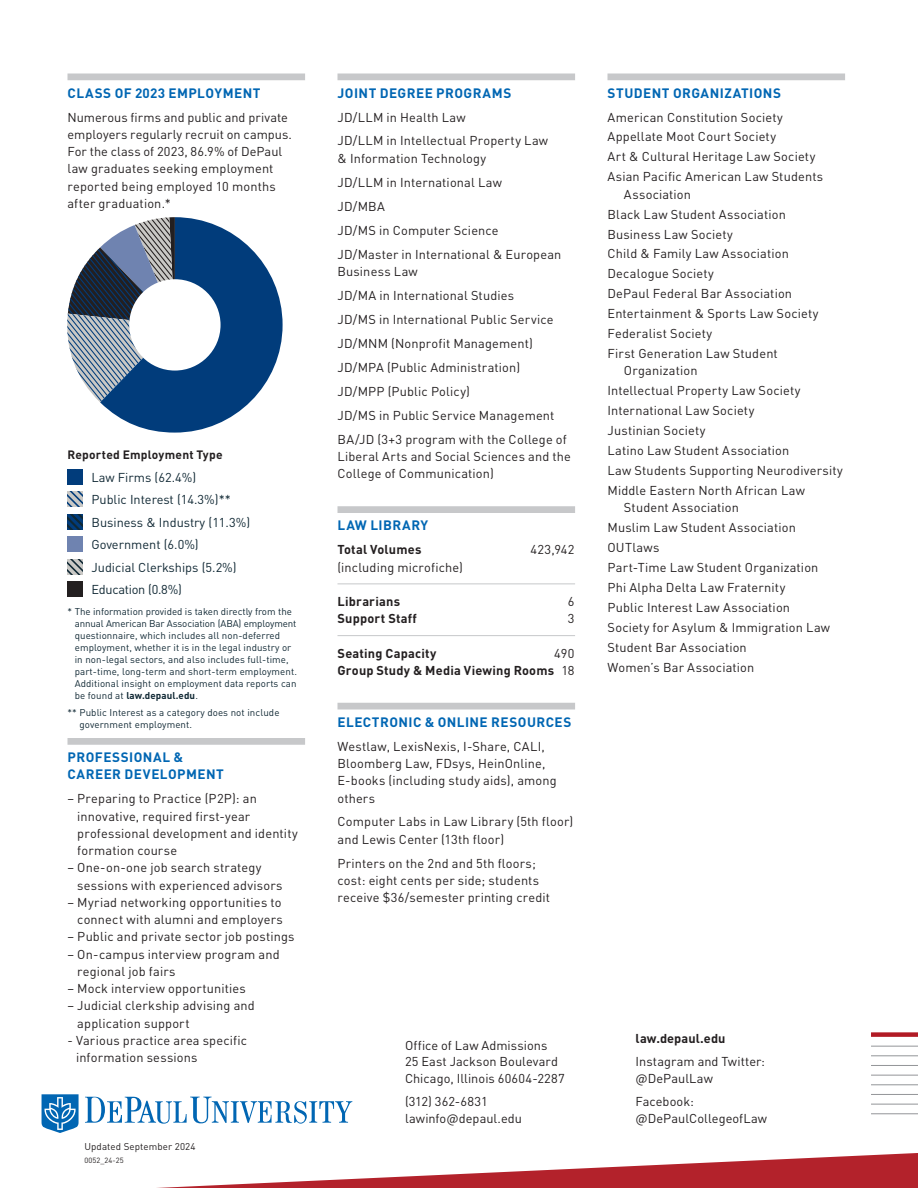
<style>
.page{position:relative;width:918px;height:1188px;background:#fff}
.page>*{position:absolute;margin:0;border:0;box-sizing:border-box;transform-origin:0 0}
.t1{font:700 13.5px/17.2px "DIN Pro";letter-spacing:.035em;color:#0166b3}
.t2{font:12.75px/20px "DIN Pro";letter-spacing:.015em;color:#231f20}
.t3{font:12.75px/22.5px "DIN Pro";color:#102834}
.t4{font:700 12.75px/17.2px "DIN Pro";letter-spacing:.015em;color:#231f20;text-align:right}
.t5{font:700 12px "DIN Pro";letter-spacing:.02em;color:#231f20}
.t6{font:9.75px/12px "DIN Pro";letter-spacing:.01em;color:#102834}
.t7{font:9.75px "DIN Pro";letter-spacing:.01em;color:#231f20}
.t8{font:7.5px "DIN Pro";letter-spacing:.01em;color:#231f20}
.s1{font-weight:700}
.s2{font-weight:400}
</style>
<div class="page">
<svg style="left:157px;top:1153px;width:761px;height:35px"></svg>
<svg style="left:42px;top:1094px;width:310px;height:39px"></svg>
<hr style="left:871px;top:1046px;width:47px;height:1px;background:#939598">
<div style="left:871px;top:1032px;width:47px;height:5px;background:#b11b25"></div>
<hr style="left:871px;top:1055px;width:47px;height:1px;background:#939598">
<hr style="left:871px;top:1065px;width:47px;height:1px;background:#939598">
<hr style="left:871px;top:1075px;width:47px;height:1px;background:#939598">
<hr style="left:871px;top:1084px;width:47px;height:1px;background:#939598">
<hr style="left:871px;top:1094px;width:47px;height:1px;background:#939598">
<hr style="left:871px;top:1104px;width:47px;height:1px;background:#939598">
<hr style="left:871px;top:1113px;width:47px;height:1px;background:#939598">
<div style="left:68px;top:73px;width:237px;height:7px;background:#c7c8ca"></div>
<div style="left:68px;top:469px;width:15px;height:15px;background:#013c7b"></div>
<svg style="left:68px;top:492px;width:15px;height:15px"></svg>
<svg style="left:68px;top:514px;width:15px;height:16px"></svg>
<div style="left:68px;top:537px;width:15px;height:15px;background:#6f83b0"></div>
<svg style="left:68px;top:559px;width:15px;height:15px"></svg>
<div style="left:68px;top:582px;width:15px;height:15px;background:#231f20"></div>
<div style="left:68px;top:738px;width:237px;height:7px;background:#c7c8ca"></div>
<div style="left:338px;top:73px;width:237px;height:7px;background:#c7c8ca"></div>
<div style="left:338px;top:506px;width:237px;height:7px;background:#c7c8ca"></div>
<hr style="left:338px;top:584px;width:237px;height:1px;background:#c7c8ca">
<hr style="left:338px;top:635px;width:237px;height:1px;background:#c7c8ca">
<div style="left:338px;top:703px;width:237px;height:7px;background:#c7c8ca"></div>
<div style="left:608px;top:73px;width:237px;height:7px;background:#c7c8ca"></div>
<svg style="left:67px;top:217px;width:216px;height:216px"></svg>
<div style="left:129px;top:279px;width:92px;height:92px;background:#fff;border-radius:50%"></div>
<p class="t1" style="left:68px;top:82px;width:195px">CLASS OF 2023 EMPLOYMENT</p>
<p class="t2" style="left:68px;top:107px;width:226px;line-height:17.2px">Numerous firms and public and private employers regularly recruit on campus.<br>For the class of 2023, 86.9% of DePaul law graduates seeking employment reported being employed 10 months after graduation.*</p>
<p class="t5" style="left:68px;top:445px;width:157px">Reported Employment Type</p>
<p class="t3" style="left:91px;top:464px;width:160px">Law Firms (62.4%)<br>Public Interest (14.3%)**<br>Business &amp; Industry (11.3%)<br>Government (6.0%)<br>Judicial Clerkships (5.2%)<br>Education (0.8%)</p>
<p class="t6" style="left:75px;top:605px;width:224px;text-indent:-7px">* The information provided is taken directly from the annual American Bar Association (ABA) employment questionnaire, which includes all non-deferred employment, whether it is in the legal industry or in non-legal sectors, and also includes full-time, part-time, long-term and short-term employment.<br>Additional insight on employment data reports can be found at <span class="s1">law.depaul.edu</span>.</p>
<p class="t6" style="left:80px;top:705px;width:202px;text-indent:-12px">** Public Interest as a category does not include government employment.</p>
<p class="t1" style="left:68px;top:747px;width:158px">PROFESSIONAL &amp;<br>CAREER DEVELOPMENT</p>
<p class="t2" style="left:77px;top:789px;width:222px;line-height:17.2px;text-indent:-10px">– Preparing to Practice (P2P): an innovative, required first-year professional development and identity formation course</p>
<p class="t2" style="left:77px;top:858px;width:207px;line-height:17.2px;text-indent:-10px">– One-on-one job search strategy sessions with experienced advisors</p>
<p class="t2" style="left:68px;top:892px;width:217px;line-height:17.2px;text-align:right">– Myriad networking opportunities to connect with alumni and employers</p>
<p class="t2" style="left:68px;top:925px;width:229px">– Public and private sector job postings</p>
<p class="t2" style="left:77px;top:944px;width:204px;line-height:17.2px;text-indent:-10px">– On-campus interview program and regional job fairs</p>
<p class="t2" style="left:68px;top:977px;width:180px">– Mock interview opportunities</p>
<p class="t2" style="left:77px;top:996px;width:179px;line-height:17.2px;text-indent:-10px">– Judicial clerkship advising and application support</p>
<p class="t2" style="left:76px;top:1030px;width:173px;line-height:17.2px;text-indent:-9px">- Various practice area specific information sessions</p>
<p class="t7" style="left:84px;top:1139px;width:113px">Updated September 2024</p>
<p class="t8" style="left:84px;top:1155px;width:41px">0052_24-25</p>
<p class="t1" style="left:338px;top:82px;width:175px">JOINT DEGREE PROGRAMS</p>
<p class="t2" style="left:338px;top:104px;width:212px;line-height:24px">JD/LLM in Health Law<br>JD/LLM in Intellectual Property Law</p>
<p class="t2" style="left:338px;top:145px;width:225px;line-height:24px">&amp; Information Technology<br>JD/LLM in International Law<br>JD/MBA<br>JD/MS in Computer Science<br>JD/Master in International &amp; European</p>
<p class="t2" style="left:338px;top:258px;width:231px;line-height:24px">Business Law<br>JD/MA in International Studies<br>JD/MS in International Public Service<br>JD/MNM (Nonprofit Management)<br>JD/MPA (Public Administration)<br>JD/MPP (Public Policy)<br>JD/MS in Public Service Management<br>BA/JD (3+3 program with the College of</p>
<p class="t2" style="left:338px;top:447px;width:235px;line-height:17.2px">Liberal Arts and Social Sciences and the<br>College of Communication)</p>
<p class="t1" style="left:338px;top:515px;width:92px">LAW LIBRARY</p>
<p class="t4" style="left:338px;top:539px;width:85px">Total Volumes</p>
<p class="t2" style="left:530px;top:538px;width:46px">423,942</p>
<p class="t2" style="left:337px;top:556px;width:127px">(including microfiche)</p>
<p class="t4" style="left:338px;top:591px;width:64px">Librarians</p>
<p class="t2" style="left:568px;top:590px;width:8px">6</p>
<p class="t4" style="left:338px;top:608px;width:81px">Support Staff</p>
<p class="t2" style="left:568px;top:607px;width:8px">3</p>
<p class="t4" style="left:338px;top:643px;width:101px">Seating Capacity</p>
<p class="t4" style="left:338px;top:643px;width:239px"><span class="s2">490<br></span>Group Study &amp; Media Viewing Rooms <span class="s2">18</span></p>
<p class="t1" style="left:338px;top:712px;width:235px">ELECTRONIC &amp; ONLINE RESOURCES</p>
<p class="t2" style="left:338px;top:736px;width:221px;line-height:17.2px">Westlaw, LexisNexis, I-Share, CALI,<br>Bloomberg Law, FDsys, HeinOnline,<br>E-books (including study aids), among others</p>
<p class="t2" style="left:338px;top:812px;width:237px;line-height:17.2px">Computer Labs in Law Library (5th floor) and Lewis Center (13th floor)</p>
<p class="t2" style="left:338px;top:853px;width:214px;line-height:17.2px">Printers on the 2nd and 5th floors; cost: eight cents per side; students receive $36/semester printing credit</p>
<p class="t1" style="left:608px;top:82px;width:175px">STUDENT ORGANIZATIONS</p>
<p class="t2" style="left:608px;top:106px;width:217px">American Constitution Society Appellate Moot Court Society<br>Art &amp; Cultural Heritage Law Society Asian Pacific American Law Students</p>
<p class="t2" style="left:608px;top:183px;width:213px;text-indent:16px">Association<br>Black Law Student Association<br>Business Law Society<br>Child &amp; Family Law Association<br>Decalogue Society<br>DePaul Federal Bar Association<br>Entertainment &amp; Sports Law Society<br>Federalist Society<br>First Generation Law Student</p>
<p class="t2" style="left:608px;top:360px;width:237px;text-indent:16px">Organization<br>Intellectual Property Law Society<br>International Law Society<br>Justinian Society<br>Latino Law Student Association<br>Law Students Supporting Neurodiversity<br>Middle Eastern North African Law</p>
<p class="t2" style="left:608px;top:497px;width:224px;text-indent:16px">Student Association<br>Muslim Law Student Association<br>OUTlaws<br>Part-Time Law Student Organization<br>Phi Alpha Delta Law Fraternity<br>Public Interest Law Association<br>Society for Asylum &amp; Immigration Law<br>Student Bar Association<br>Women’s Bar Association</p>
<p class="t2" style="left:405px;top:1036px;width:161px;line-height:16.5px">Office of Law Admissions<br>25 East Jackson Boulevard<br>Chicago, Illinois 60604-2287</p>
<p class="t2" style="left:405px;top:1092px;width:119px;line-height:16.5px">(312) 362-6831 lawinfo@depaul.edu</p>
<p class="t4" style="left:636px;top:1028px;width:91px">law.depaul.edu</p>
<p class="t2" style="left:636px;top:1052px;width:131px;line-height:16.5px">Instagram and Twitter: @DePaulLaw</p>
<p class="t2" style="left:636px;top:1092px;width:133px;line-height:16.5px">Facebook: @DePaulCollegeofLaw</p>
</div>
